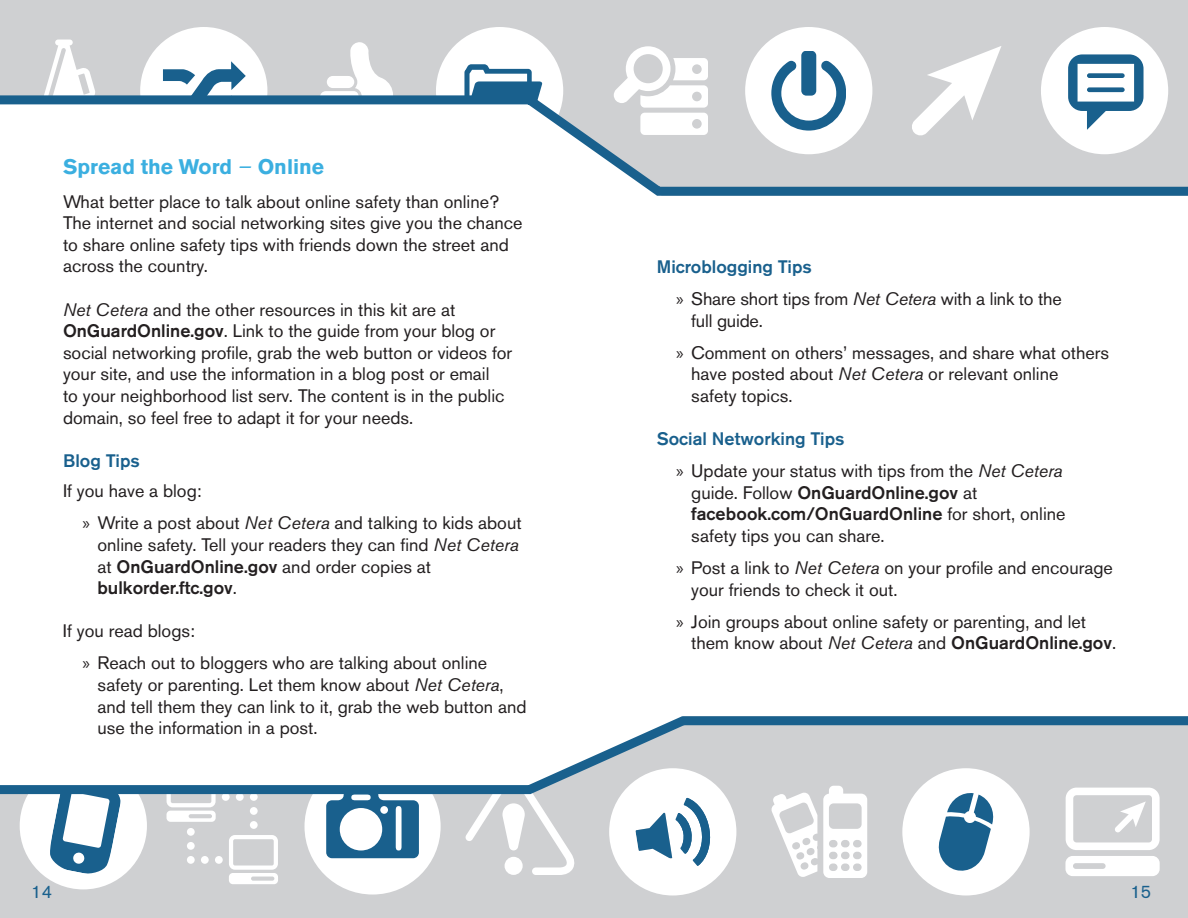
<style>
.page{position:relative;width:1188px;height:918px;background:#fff}
.page>*{position:absolute;margin:0;border:0;box-sizing:border-box;transform-origin:0 0}
.t1{font:700 21px "Akzidenz Grotesk BE";color:#3bafe0}
.t2{font:18px/21.6px "Akzidenz Grotesk BE";color:#231f20}
.t3{font:500 18px "Akzidenz Grotesk BE";color:#19608d}
.t4{font:18px "Akzidenz Grotesk BE";color:#19608d}
.s1{font-weight:400;font-style:italic}
.s2{font-style:italic}
.s3{font-weight:500}
.s4{font-family:"Myriad Pro"}
.s5{font-weight:500;color:#19608d}
</style>
<div class="page">
<div style="left:0;top:0;width:1188px;height:196px;background:#cfd0d2"></div>
<div style="left:0;top:736px;width:1188px;height:182px;background:#cfd0d2"></div>
<svg style="left:927px;top:46px;width:75px;height:45px"></svg>
<div style="left:745px;top:27px;width:127px;height:127px;background:#fff;border-radius:50%"></div>
<svg style="left:771px;top:51px;width:75px;height:40px"></svg>
<div style="left:1041px;top:27px;width:127px;height:127px;background:#fff;border-radius:50%"></div>
<svg style="left:1068px;top:54px;width:76px;height:37px"></svg>
<svg style="left:350px;top:42px;width:43px;height:49px"></svg>
<div style="left:327px;top:76px;width:27px;height:12px;background:#fff;border-radius:6px"></div>
<div style="left:140px;top:27px;width:127px;height:127px;background:#fff;border-radius:50%"></div>
<div style="left:436px;top:27px;width:127px;height:127px;background:#fff;border-radius:50%"></div>
<svg style="left:163px;top:61px;width:83px;height:30px"></svg>
<svg style="left:45px;top:40px;width:50px;height:51px"></svg>
<svg style="left:1065px;top:799px;width:95px;height:77px"></svg>
<svg style="left:771px;top:799px;width:46px;height:78px"></svg>
<svg style="left:823px;top:799px;width:44px;height:79px"></svg>
<div style="left:902px;top:768px;width:128px;height:128px;background:#fff;border-radius:50%"></div>
<svg style="left:938px;top:799px;width:56px;height:72px"></svg>
<div style="left:609px;top:768px;width:127px;height:128px;background:#fff;border-radius:50%"></div>
<div style="left:20px;top:762px;width:127px;height:127px;background:#fff;border-radius:50%"></div>
<svg style="left:167px;top:799px;width:49px;height:23px"></svg>
<svg style="left:229px;top:835px;width:49px;height:49px"></svg>
<div style="left:187px;top:828px;width:8px;height:8px;background:#fff;border-radius:50%"></div>
<div style="left:187px;top:842px;width:8px;height:8px;background:#fff;border-radius:50%"></div>
<div style="left:187px;top:856px;width:8px;height:8px;background:#fff;border-radius:50%"></div>
<div style="left:201px;top:856px;width:8px;height:8px;background:#fff;border-radius:50%"></div>
<div style="left:215px;top:856px;width:8px;height:8px;background:#fff;border-radius:50%"></div>
<div style="left:250px;top:821px;width:8px;height:8px;background:#fff;border-radius:50%"></div>
<div style="left:250px;top:807px;width:8px;height:8px;background:#fff;border-radius:50%"></div>
<svg style="left:50px;top:799px;width:72px;height:80px"></svg>
<div style="left:305px;top:758px;width:136px;height:137px;background:#fff;border-radius:50%"></div>
<svg style="left:326px;top:799px;width:93px;height:60px"></svg>
<svg style="left:465px;top:799px;width:246px;height:81px"></svg>
<svg style="left:464px;top:46px;width:244px;height:45px"></svg>
<svg style="left:0;top:91px;width:1188px;height:105px"></svg>
<svg style="left:0;top:716px;width:1188px;height:83px"></svg>
<p class="t1" style="left:63px;top:154px;width:263px">Spread the Word <span class="s1">—</span> Online</p>
<p class="t2" style="left:63px;top:190px;width:461px">What better place to talk about online safety than online?<br>The internet and social networking sites give you the chance to share online safety tips with friends down the street and across the country.</p>
<p class="t2" style="left:63px;top:298px;width:451px"><span class="s2">Net Cetera</span> and the other resources in this kit are at <span class="s3">OnGuardOnline.gov</span>. Link to the guide from your blog or social networking profile, grab the web button or videos for your site, and use the information in a blog post or email<br>to your neighborhood list serv. The content is in the public domain, so feel free to adapt it for your needs.</p>
<p class="t3" style="left:63px;top:449px;width:78px">Blog Tips</p>
<p class="t2" style="left:82px;top:475px;width:441px;line-height:32.1px;text-indent:-19px">If you have a blog:<br><span class="s4">»</span> Write a post about <span class="s2">Net Cetera</span> and talking to kids about</p>
<p class="t2" style="left:97px;top:534px;width:423px">online safety. Tell your readers they can find <span class="s2">Net Cetera </span>at <span class="s3">OnGuardOnline.gov</span> and order copies at <span class="s3">bulkorder.ftc.gov</span>.</p>
<p class="t2" style="left:82px;top:615px;width:406px;line-height:32.1px;text-indent:-19px">If you read blogs:<br><span class="s4">»</span> Reach out to bloggers who are talking about online</p>
<p class="t2" style="left:97px;top:674px;width:431px">safety or parenting. Let them know about <span class="s2">Net Cetera</span>, and tell them they can link to it, grab the web button and use the information in a post.</p>
<p class="t2" style="left:676px;top:251px;width:387px;line-height:32.1px;text-indent:-19px"><span class="s5">Microblogging Tips<br></span><span class="s4">»</span> Share short tips from <span class="s2">Net Cetera</span> with a link to the</p>
<p class="t2" style="left:676px;top:304px;width:434px;line-height:32.1px;text-indent:15px">full guide.<br><span class="s4">»</span> Comment on others’ messages, and share what others</p>
<p class="t2" style="left:691px;top:363px;width:369px">have posted about <span class="s2">Net Cetera</span> or relevant online safety topics.</p>
<p class="t2" style="left:676px;top:423px;width:388px;line-height:32.1px;text-indent:-19px"><span class="s5">Social Networking Tips<br></span><span class="s4">»</span> Update your status with tips from the <span class="s2">Net Cetera</span></p>
<p class="t2" style="left:691px;top:482px;width:376px">guide. Follow <span class="s3">OnGuardOnline.gov</span> at <span class="s3">facebook.com/OnGuardOnline</span> for short, online safety tips you can share.</p>
<p class="t2" style="left:691px;top:557px;width:423px;text-indent:-15px"><span class="s4">»</span> Post a link to <span class="s2">Net Cetera</span> on your profile and encourage your friends to check it out.</p>
<p class="t2" style="left:691px;top:611px;width:426px;text-indent:-15px"><span class="s4">»</span> Join groups about online safety or parenting, and let them know about <span class="s2">Net Cetera</span> and <span class="s3">OnGuardOnline.gov</span>.</p>
<p class="t4" style="left:31px;top:881px;width:22px">14</p>
<p class="t4" style="left:1130px;top:881px;width:22px">15</p>
</div>
